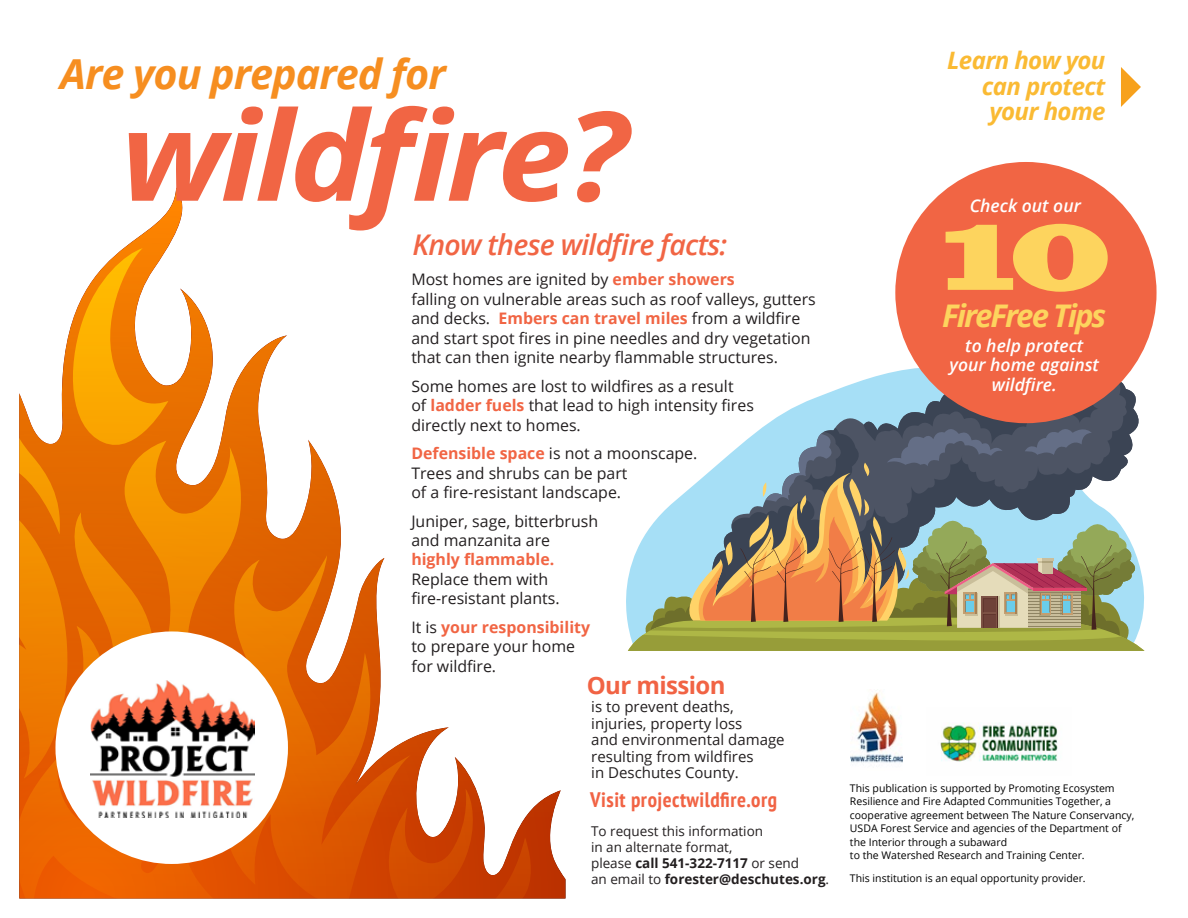
<style>
.page{position:relative;width:1188px;height:918px;background:#fff}
.page>*{position:absolute;margin:0;border:0;box-sizing:border-box;transform-origin:0 0}
.t1{font:italic 700 124.05px "Open Sans";letter-spacing:-.04em;color:#f16544;scale:1.07 1}
.t2{font:700 expanded 99.45px "Sutro";color:#fdd45e}
.t3{font:italic 700 41.4px "Open Sans";letter-spacing:-.025em;color:#f68e20}
.t4{font:italic 700 31.2px "Open Sans";letter-spacing:-.065em;color:#fdd45e}
.t5{font:italic 600 28.5px "Open Sans";letter-spacing:-.025em;color:#f16544}
.t6{font:italic 700 24px/25.5px "Open Sans";letter-spacing:-.025em;color:#faba33;text-align:right}
.t7{font:700 24px "Open Sans";letter-spacing:-.025em;color:#f16344}
.t8{font:700 condensed 21px "PT Sans";letter-spacing:.025em;color:#f16344}
.t9{font:italic 600 17.55px/19.5px "Open Sans";color:#fff;text-align:center}
.t10{font:15.9px/19.5px "Open Sans";color:#231f20}
.t11{font:700 15.9px "Open Sans";color:#f16544}
.t12{font:15px/16.5px "Open Sans";color:#231f20}
.t13{font:13.5px/15.8px "Open Sans";color:#231f20}
.t14{font:10.5px/13.5px "Open Sans";color:#000}
.s1{font-weight:700;color:#f16544}
.s2{font-weight:700}
</style>
<div class="page">
<svg style="left:628px;top:348px;width:516px;height:303px"></svg>
<div style="left:895px;top:162px;width:262px;height:261px;background:#f16544;border-radius:50%"></div>
<svg style="left:1121px;top:67px;width:20px;height:40px"></svg>
<img style="left:940px;top:722px;width:118px;height:40px">
<img style="left:850px;top:691px;width:53px;height:72px">
<svg style="left:124px;top:187px;width:441px;height:711px"></svg>
<svg style="left:227px;top:441px;width:183px;height:457px"></svg>
<svg style="left:389px;top:789px;width:142px;height:109px"></svg>
<svg style="left:19px;top:248px;width:208px;height:650px"></svg>
<div style="left:55px;top:631px;width:233px;height:233px;background:#fff;border-radius:50%"></div>
<img style="left:90px;top:680px;width:165px;height:137px">
<h3 class="t3" style="left:60px;top:45px;width:387px">Are you prepared for</h3>
<h1 class="t1" style="left:121px;top:68px;width:475px">wildfire?</h1>
<h3 class="t5" style="left:412px;top:225px;width:316px">Know these wildfire facts:</h3>
<p class="t10" style="left:411px;top:269px;width:406px">Most homes are ignited by <span class="s1">ember showers<br></span>falling on vulnerable areas such as roof valleys, gutters and decks. <span class="s1">Embers can travel miles</span> from a wildfire and start spot fires in pine needles and dry vegetation that can then ignite nearby flammable structures.</p>
<p class="t10" style="left:411px;top:376px;width:344px">Some homes are lost to wildfires as a result<br>of <span class="s1">ladder fuels</span> that lead to high intensity fires directly next to homes.</p>
<p class="t10" style="left:411px;top:443px;width:288px"><span class="s1">Defensible space</span> is not a moonscape.<br>Trees and shrubs can be part<br>of a fire-resistant landscape.</p>
<p class="t10" style="left:411px;top:511px;width:188px">Juniper, sage, bitterbrush and manzanita are</p>
<p class="t11" style="left:411px;top:548px;width:145px">highly flammable.</p>
<p class="t10" style="left:411px;top:569px;width:150px">Replace them with fire-resistant plants.</p>
<p class="t10" style="left:411px;top:617px;width:180px">It is <span class="s1">your responsibility </span>to prepare your home for wildfire.</p>
<h3 class="t7" style="left:587px;top:668px;width:140px">Our mission</h3>
<p class="t12" style="left:591px;top:698px;width:195px">is to prevent deaths, injuries, property loss<br>and environmental damage resulting from wildfires<br>in Deschutes County.</p>
<h3 class="t8" style="left:590px;top:786px;width:188px">Visit projectwildfire.org</h3>
<p class="t13" style="left:591px;top:823px;width:240px">To request this information<br>in an alternate format,<br>please <span class="s2">call 541-322-7117</span> or send<br>an email to <span class="s2">forester@deschutes.org</span>.</p>
<h3 class="t6" style="left:947px;top:47px;width:160px">Learn how you can protect your home</h3>
<p class="t9" style="left:970px;top:196px;width:113px">Check out our</p>
<h2 class="t2" style="left:943px;top:193px;width:169px">10</h2>
<h3 class="t4" style="left:942px;top:293px;width:166px">FireFree Tips</h3>
<p class="t9" style="left:950px;top:335px;width:151px">to help protect your home against wildfire.</p>
<p class="t14" style="left:850px;top:781px;width:286px">This publication is supported by Promoting Ecosystem Resilience and Fire Adapted Communities Together, a cooperative agreement between The Nature Conservancy, USDA Forest Service and agencies of the Department of the Interior through a subaward<br>to the Watershed Research and Training Center.</p>
<p class="t14" style="left:850px;top:871px;width:237px">This institution is an equal opportunity provider.</p>
</div>
